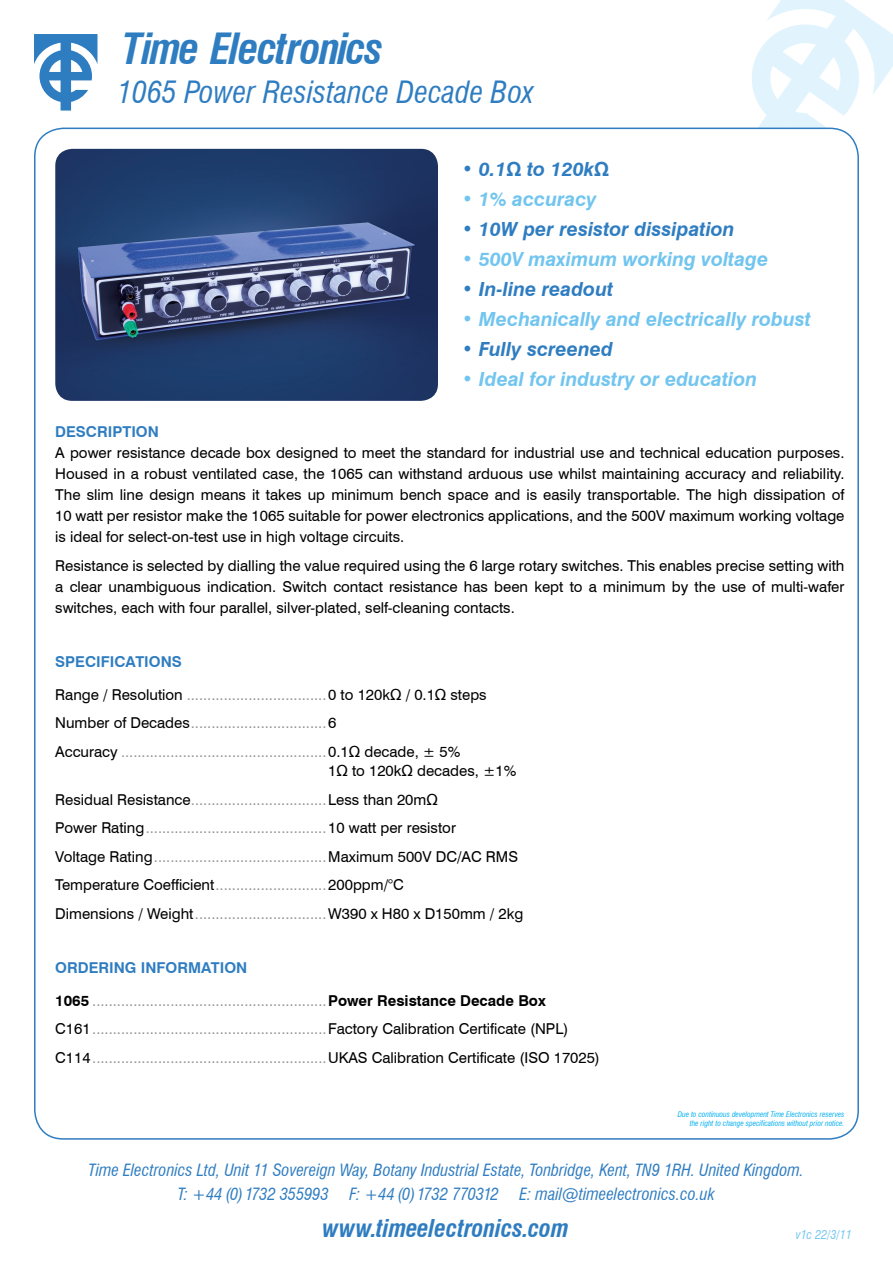
<style>
.page{position:relative;width:893px;height:1263px;background:#fff}
.page>*{position:absolute;margin:0;border:0;box-sizing:border-box;transform-origin:0 0}
.t1{font:italic 700 condensed 42px "Swiss 721 BT";letter-spacing:-.035em;color:#2f7dc1}
.t2{font:italic condensed 30px "Swiss 721 BT";color:#2f7dc1}
.t3{font:italic 700 condensed 24px "Swiss 721 BT";color:#2f7dc1}
.t4{font:italic 700 19.5px "Swiss 721 BT";color:#71c5ef}
.t5{font:italic 700 19.5px "Swiss 721 BT";color:#2f7dc1}
.t6{font:italic condensed 16.5px "Swiss 721 BT";color:#2f7dc1}
.t7{font:italic condensed 16.5px "Swiss 721 BT";letter-spacing:-.02em;color:#2f7dc1}
.t8{font:15px/28.5px "Swiss 721 BT";color:#939598}
.t9{font:15px/21px "Swiss 721 BT";color:#000;text-align:justify}
.t10{font:700 15px "Swiss 721 BT";color:#2f7dc1}
.t11{font:italic condensed 12px "Swiss 721 BT";color:#71c5ef}
.t12{font:italic condensed 7.5px/9px "Swiss 721 BT";color:#00aeef;text-align:right}
.s1{color:#000}
.s2{font-weight:700;color:#000}
</style>
<div class="page">
<svg style="left:746px;top:0;width:147px;height:142px"></svg>
<svg style="left:34px;top:34px;width:63px;height:77px"></svg>
<div style="left:35px;top:128px;width:823px;height:1011px;background:#fff;border-radius:29px"></div>
<img style="left:55px;top:149px;width:383px;height:252px">
<p class="t1" style="left:123px;top:24px;width:262px">Time Electronics</p>
<p class="t2" style="left:117px;top:74px;width:418px">1065 Power Resistance Decade Box</p>
<p class="t5" style="left:462px;top:157px;width:149px">• 0.1Ω to 120kΩ</p>
<p class="t4" style="left:462px;top:187px;width:136px">• 1% accuracy</p>
<p class="t5" style="left:462px;top:217px;width:274px">• 10W per resistor dissipation</p>
<p class="t4" style="left:462px;top:247px;width:308px">• 500V maximum working voltage</p>
<p class="t5" style="left:462px;top:277px;width:153px">• In-line readout</p>
<p class="t4" style="left:462px;top:307px;width:351px">• Mechanically and electrically robust</p>
<p class="t5" style="left:462px;top:337px;width:153px">• Fully screened</p>
<p class="t4" style="left:462px;top:367px;width:297px">• Ideal for industry or education</p>
<p class="t10" style="left:55px;top:422px;width:105px">DESCRIPTION</p>
<p class="t9" style="left:55px;top:442px;width:791px">A power resistance decade box designed to meet the standard for industrial use and technical education purposes.<br>Housed in a robust ventilated case, the 1065 can withstand arduous use whilst maintaining accuracy and reliability.<br>The slim line design means it takes up minimum bench space and is easily transportable. The high dissipation of 10 watt per resistor make the 1065 suitable for power electronics applications, and the 500V maximum working voltage is ideal for select-on-test use in high voltage circuits.</p>
<p class="t9" style="left:55px;top:555px;width:791px">Resistance is selected by dialling the value required using the 6 large rotary switches. This enables precise setting with a clear unambiguous indication. Switch contact resistance has been kept to a minimum by the use of multi-wafer switches, each with four parallel, silver-plated, self-cleaning contacts.</p>
<p class="t10" style="left:55px;top:653px;width:128px">SPECIFICATIONS</p>
<p class="t8" style="left:55px;top:680px;width:433px"><span class="s1">Range / Resolution</span> ..................................<span class="s1">0 to 120kΩ / 0.1Ω steps<br>Number of Decades</span>.................................<span class="s1">6<br>Accuracy</span> ..................................................<span class="s1">0.1Ω decade, ± 5%</span></p>
<p class="t8" style="left:55px;top:785px;width:470px"><span class="s1">Residual Resistance</span>.................................<span class="s1">Less than 20mΩ<br>Power Rating</span>............................................<span class="s1">10 watt per resistor<br>Voltage Rating</span>..........................................<span class="s1">Maximum 500V DC/AC RMS Temperature Coefficient</span>...........................<span class="s1">200ppm/°C<br>Dimensions / Weight</span>................................<span class="s1">W390 x H80 x D150mm / 2kg</span></p>
<p class="t10" style="left:55px;top:958px;width:194px">ORDERING INFORMATION</p>
<p class="t8" style="left:55px;top:986px;width:546px"><span class="s2">1065</span> .........................................................<span class="s2">Power Resistance Decade Box<br></span><span class="s1">C161</span>.........................................................<span class="s1">Factory Calibration Certificate (NPL)<br>C114</span>.........................................................<span class="s1">UKAS Calibration Certificate (ISO 17025)</span></p>
<p class="t12" style="left:678px;top:1109px;width:168px">Due to continuous development Time Electronics reserves the right to change specifications without prior notice.</p>
<p class="t6" style="left:89px;top:1160px;width:716px">Time Electronics Ltd, Unit 11 Sovereign Way, Botany Industrial Estate, Tonbridge, Kent, TN9 1RH. United Kingdom.</p>
<p class="t6" style="left:178px;top:1184px;width:152px">T: +44 (0) 1732 355993</p>
<p class="t7" style="left:349px;top:1184px;width:151px">F: +44 (0) 1732 770312</p>
<p class="t6" style="left:519px;top:1184px;width:197px">E: mail@timeelectronics.co.uk</p>
<p class="t3" style="left:322px;top:1214px;width:248px">www.timeelectronics.com</p>
<p class="t11" style="left:796px;top:1228px;width:57px">v1c 22/3/11</p>
</div>
